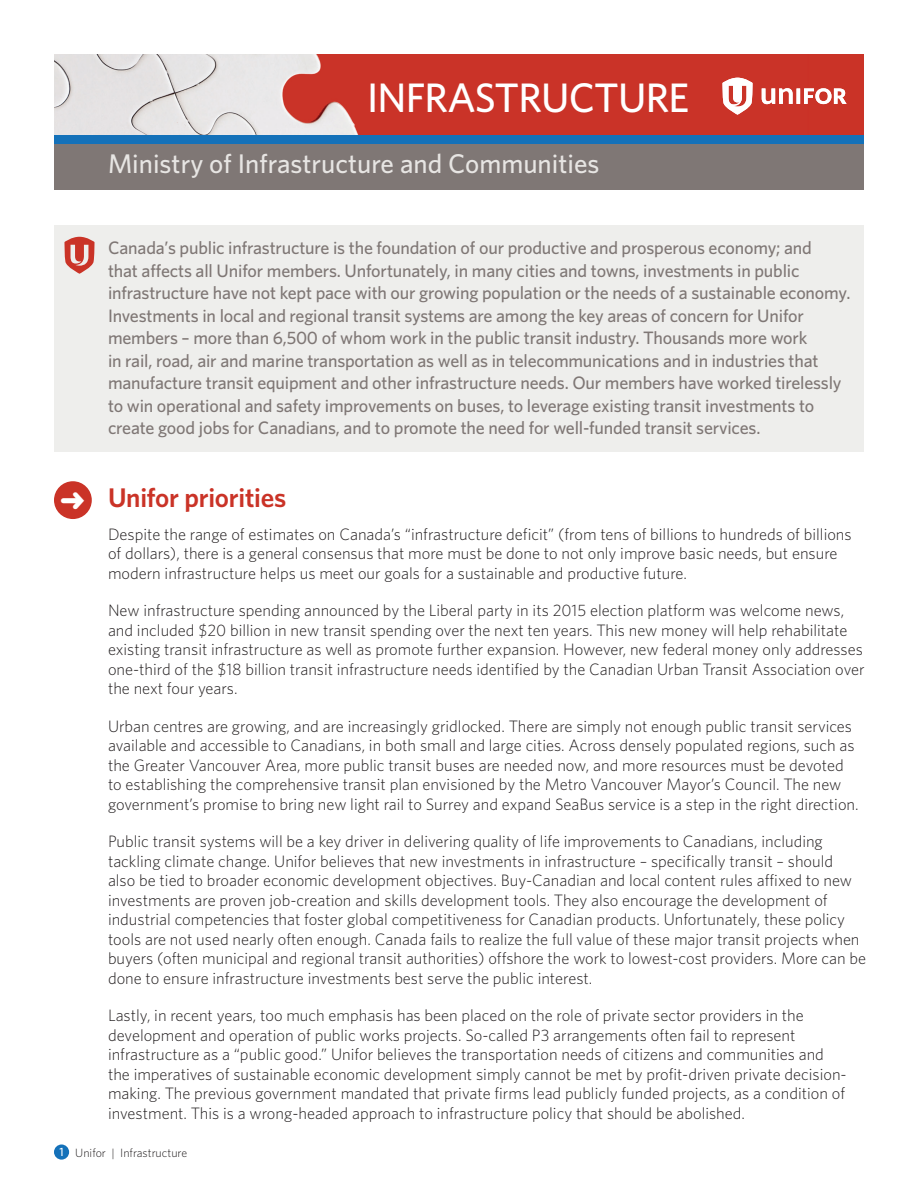
<style>
.page{position:relative;width:918px;height:1188px;background:#fff}
.page>*{position:absolute;margin:0;border:0;box-sizing:border-box;transform-origin:0 0}
.t1{font:500 41.25px "Whitney";letter-spacing:-.02em;color:#fff}
.t2{font:500 27px "Whitney";color:#e7e5e3}
.t3{font:600 27px "Whitney";letter-spacing:-.01em;color:#ca3327}
.t4{font:500 18px/22.5px "Whitney";letter-spacing:-.01em;color:#7f7775}
.t5{font:300 16.5px/19.5px "Whitney";color:#231f20}
.t6{font:300 12px "Whitney";color:#231f20}
.s1{font-weight:500;color:#fff}
.s2{font-size:11.7px}
</style>
<div class="page">
<div style="left:54px;top:136px;width:810px;height:54px;background:#7f7775"></div>
<div style="left:54px;top:54px;width:810px;height:81px;background:#ca3327"></div>
<img style="left:54px;top:54px;width:747px;height:81px">
<div style="left:54px;top:1144px;width:15px;height:16px;background:#1471b9;border-radius:50%"></div>
<div style="left:54px;top:135px;width:810px;height:9px;background:#1471b9"></div>
<div style="left:54px;top:225px;width:810px;height:226px;background:#eeeeec"></div>
<svg style="left:722px;top:78px;width:31px;height:37px"></svg>
<svg style="left:762px;top:88px;width:31px;height:16px"></svg>
<svg style="left:804px;top:88px;width:43px;height:16px"></svg>
<hr style="left:797px;top:88px;width:3px;height:16px;background:#fff">
<svg style="left:64px;top:237px;width:31px;height:37px"></svg>
<div style="left:54px;top:481px;width:38px;height:38px;background:#ca3327;border-radius:50%"></div>
<h1 class="t1" style="left:367px;top:73px;width:324px">INFRASTRUCTURE</h1>
<h2 class="t2" style="left:108px;top:148px;width:493px">Ministry of Infrastructure and Communities</h2>
<p class="t4" style="left:108px;top:236px;width:744px">Canada’s public infrastructure is the foundation of our productive and prosperous economy; and<br>that affects all Unifor members. Unfortunately, in many cities and towns, investments in public infrastructure have not kept pace with our growing population or the needs of a sustainable economy.<br>Investments in local and regional transit systems are among the key areas of concern for Unifor members – more than 6,500 of whom work in the public transit industry. Thousands more work<br>in rail, road, air and marine transportation as well as in telecommunications and in industries that manufacture transit equipment and other infrastructure needs. Our members have worked tirelessly to win operational and safety improvements on buses, to leverage existing transit investments to create good jobs for Canadians, and to promote the need for well-funded transit services.</p>
<h2 class="t3" style="left:108px;top:481px;width:180px">Unifor priorities</h2>
<p class="t5" style="left:108px;top:524px;width:745px">Despite the range of estimates on Canada’s “infrastructure deficit” (from tens of billions to hundreds of billions of dollars), there is a general consensus that more must be done to not only improve basic needs, but ensure modern infrastructure helps us meet our goals for a sustainable and productive future.</p>
<p class="t5" style="left:108px;top:600px;width:758px">New infrastructure spending announced by the Liberal party in its 2015 election platform was welcome news, and included $20 billion in new transit spending over the next ten years. This new money will help rehabilitate existing transit infrastructure as well as promote further expansion. However, new federal money only addresses one-third of the $18 billion transit infrastructure needs identified by the Canadian Urban Transit Association over the next four years.</p>
<p class="t5" style="left:108px;top:716px;width:752px">Urban centres are growing, and are increasingly gridlocked. There are simply not enough public transit services available and accessible to Canadians, in both small and large cities. Across densely populated regions, such as the Greater Vancouver Area, more public transit buses are needed now, and more resources must be devoted to establishing the comprehensive transit plan envisioned by the Metro Vancouver Mayor’s Council. The new government’s promise to bring new light rail to Surrey and expand SeaBus service is a step in the right direction.</p>
<p class="t5" style="left:108px;top:831px;width:760px">Public transit systems will be a key driver in delivering quality of life improvements to Canadians, including tackling climate change. Unifor believes that new investments in infrastructure – specifically transit – should<br>also be tied to broader economic development objectives. Buy-Canadian and local content rules affixed to new investments are proven job-creation and skills development tools. They also encourage the development of industrial competencies that foster global competitiveness for Canadian products. Unfortunately, these policy tools are not used nearly often enough. Canada fails to realize the full value of these major transit projects when buyers (often municipal and regional transit authorities) offshore the work to lowest-cost providers. More can be done to ensure infrastructure investments best serve the public interest.</p>
<p class="t5" style="left:108px;top:1005px;width:740px">Lastly, in recent years, too much emphasis has been placed on the role of private sector providers in the development and operation of public works projects. So-called P3 arrangements often fail to represent infrastructure as a “public good.” Unifor believes the transportation needs of citizens and communities and the imperatives of sustainable economic development simply cannot be met by profit-driven private decision&shy;making. The previous government mandated that private firms lead publicly funded projects, as a condition of investment. This is a wrong-headed approach to infrastructure policy that should be abolished.</p>
<p class="t6" style="left:59px;top:1146px;width:129px"><span class="s1">1</span> Unifor <span class="s2">|</span> Infrastructure</p>
</div>
